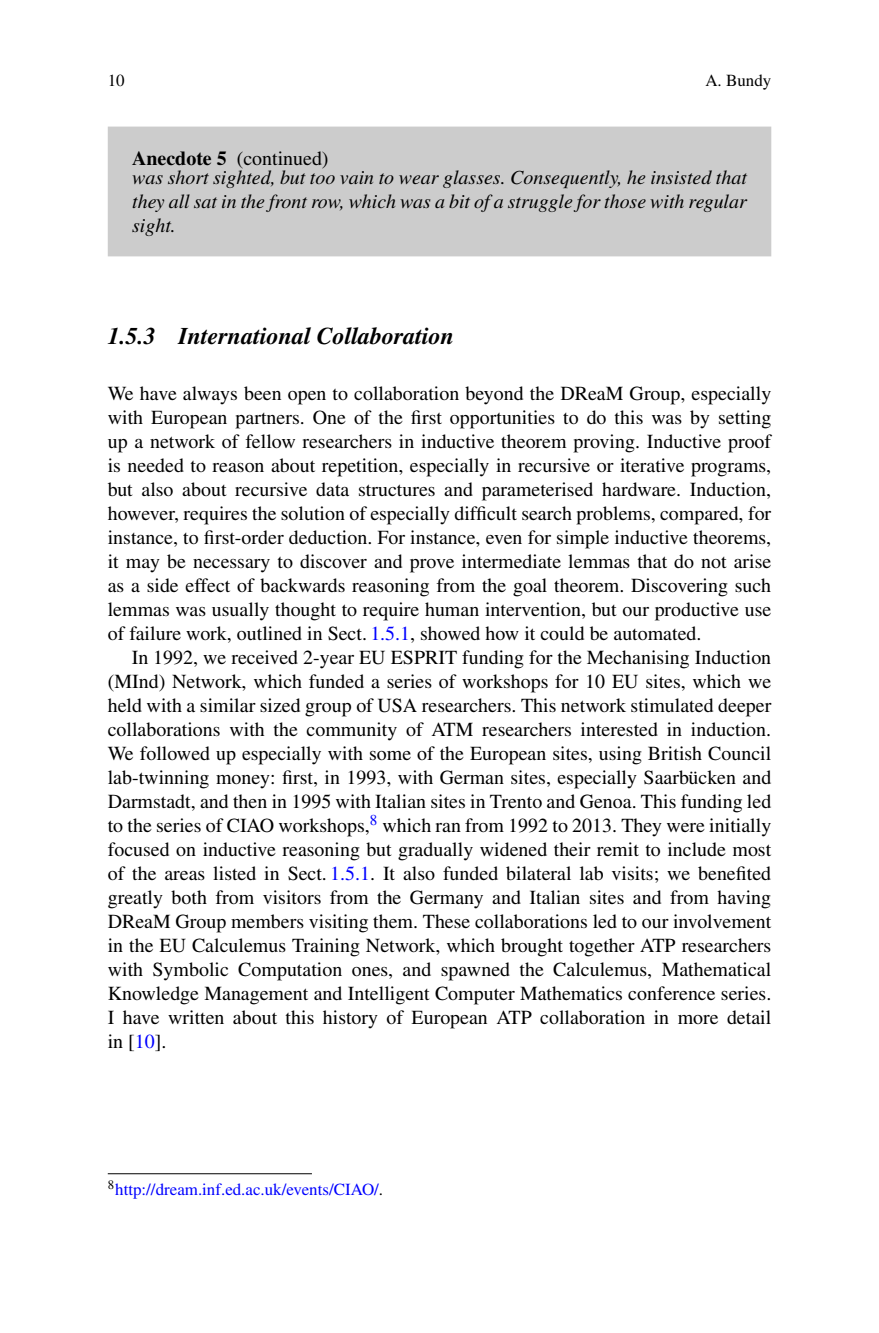
<style>
.page{position:relative;width:879px;height:1333px;background:#fff}
.page>*{position:absolute;margin:0;border:0;box-sizing:border-box;transform-origin:0 0}
.t1{font:italic 700 24px "Times";color:#000}
.t2{font:20px/24px "Times";color:#000;text-align:justify}
.t3{font:italic 20px/18.8px "Times";color:#000}
.t4{font:17px "Times";color:#00f}
.t5{font:17px "Times";color:#000}
.s1{font-weight:700;font-style:normal}
.s2{font-style:normal}
.s3{color:#00f}
.s4{color:#000}
</style>
<div class="page">
<div style="left:108px;top:127px;width:663px;height:129px;background:#ccc"></div>
<hr style="left:108px;top:1173px;width:204px;height:1px;background:#000">
<p class="t5" style="left:108px;top:74px;width:18px">10</p>
<p class="t5" style="left:705px;top:74px;width:67px">A. Bundy</p>
<p class="t3" style="left:132px;top:150px;width:616px"><span class="s1">Anecdote 5</span> <span class="s2">(continued)<br></span>was short sighted, but too vain to wear glasses. Consequently, he insisted that</p>
<p class="t3" style="left:132px;top:191px;width:616px;line-height:24px">they all sat in the front row, which was a bit of a struggle for those with regular sight.</p>
<p class="t1" style="left:108px;top:327px;width:348px">1.5.3 International Collaboration</p>
<p class="t2" style="left:108px;top:383px;width:665px">We have always been open to collaboration beyond the DReaM Group, especially with European partners. One of the first opportunities to do this was by setting up a network of fellow researchers in inductive theorem proving. Inductive proof is needed to reason about repetition, especially in recursive or iterative programs, but also about recursive data structures and parameterised hardware. Induction, however, requires the solution of especially difficult search problems, compared, for instance, to first-order deduction. For instance, even for simple inductive theorems, it may be necessary to discover and prove intermediate lemmas that do not arise as a side effect of backwards reasoning from the goal theorem. Discovering such lemmas was usually thought to require human intervention, but our productive use of failure work, outlined in Sect. <span class="s3">1.5.1</span>, showed how it could be automated.</p>
<p class="t2" style="left:108px;top:647px;width:665px;text-indent:24px">In 1992, we received 2-year EU ESPRIT funding for the Mechanising Induction (MInd) Network, which funded a series of workshops for 10 EU sites, which we held with a similar sized group of USA researchers. This network stimulated deeper collaborations with the community of ATM researchers interested in induction.<br>We followed up especially with some of the European sites, using British Council lab-twinning money: first, in 1993, with German sites, especially Saarbücken and Darmstadt, and then in 1995 with Italian sites in Trento and Genoa. This funding led to the series of CIAO workshops,<sup>8</sup> which ran from 1992 to 2013. They were initially focused on inductive reasoning but gradually widened their remit to include most of the areas listed in Sect. <span class="s3">1.5.1</span>. It also funded bilateral lab visits; we benefited greatly both from visitors from the Germany and Italian sites and from having DReaM Group members visiting them. These collaborations led to our involvement in the EU Calculemus Training Network, which brought together ATP researchers with Symbolic Computation ones, and spawned the Calculemus, Mathematical Knowledge Management and Intelligent Computer Mathematics conference series.<br>I have written about this history of European ATP collaboration in more detail in [<span class="s3">10</span>].</p>
<p class="t4" style="left:108px;top:1183px;width:277px"><sup>8</sup>http://dream.inf.ed.ac.uk/events/CIAO/<span class="s4">.</span></p>
</div>
